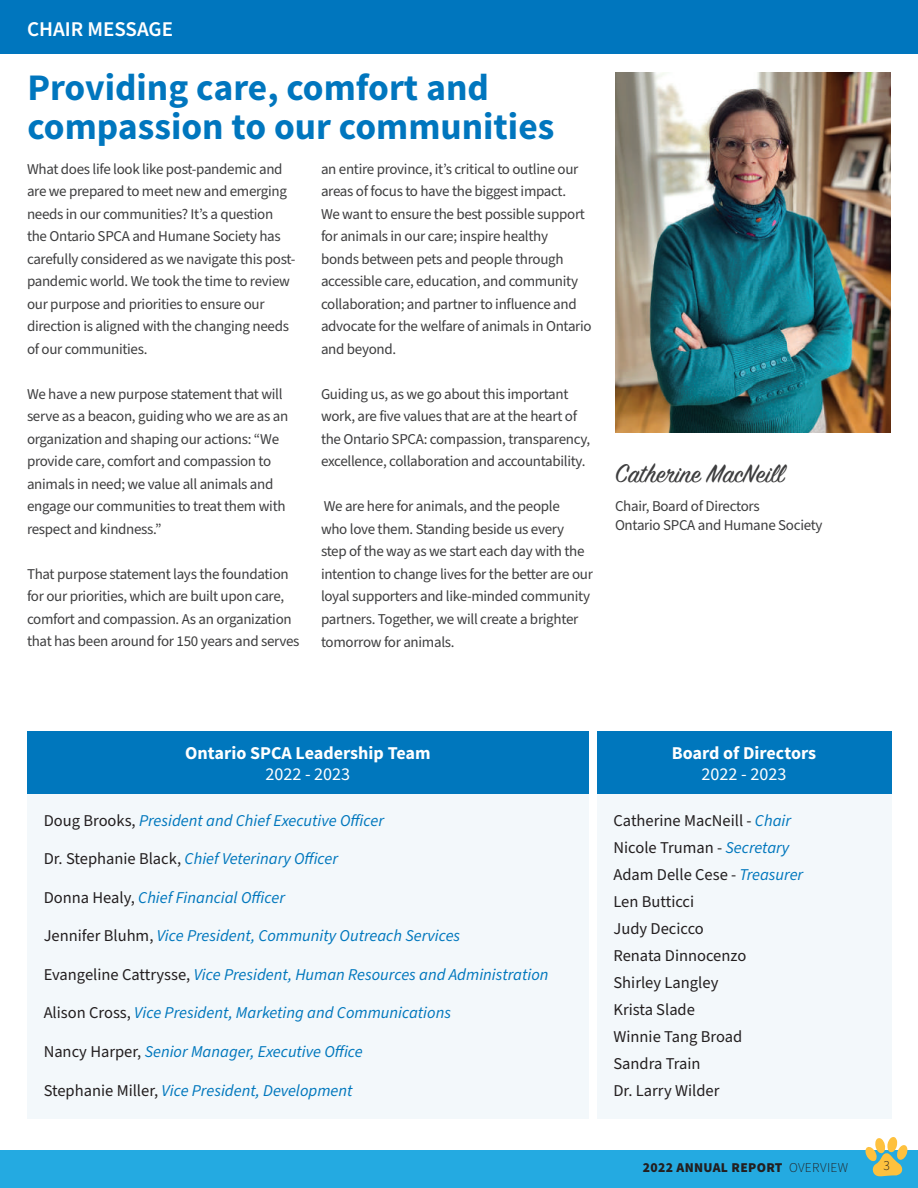
<style>
.page{position:relative;width:918px;height:1188px;background:#fff}
.page>*{position:absolute;margin:0;border:0;box-sizing:border-box;transform-origin:0 0}
.t1{font:700 37.5px/39px "Source Sans Pro";color:#0076be}
.t2{font:28.5px "Sign Painter House Script";color:#3e3e3f}
.t3{font:600 21px "Source Sans Pro";color:#fff}
.t4{font:700 18px "Source Sans Pro";color:#fff}
.t5{font:18px "Source Sans Pro";color:#fff}
.t6{font:italic 16.5px "Source Sans Pro";color:#0077bd}
.t7{font:16.5px/27px "Source Sans Pro";color:#231f20}
.t8{font:15px/22.5px "Source Sans Pro";letter-spacing:-.02em;color:#3e3e3f}
.t9{font:900 13.5px "Source Sans Pro";letter-spacing:.025em;color:#231f20}
.t10{font:300 13.5px "Source Sans Pro";color:#231f20}
.s1{font-style:normal;color:#231f20}
.s2{font-style:italic;color:#0077bd}
.s3{font-weight:300}
</style>
<div class="page">
<div style="left:0;top:1150px;width:918px;height:38px;background:#24aae1"></div>
<div style="left:0;top:0;width:918px;height:54px;background:#0076be"></div>
<img style="left:615px;top:72px;width:276px;height:360px">
<div style="left:597px;top:731px;width:294px;height:63px;background:#0077bd"></div>
<div style="left:27px;top:731px;width:562px;height:63px;background:#0077bd"></div>
<div style="left:597px;top:794px;width:294px;height:325px;background:#f3f8fb"></div>
<div style="left:27px;top:794px;width:562px;height:325px;background:#f3f8fb"></div>
<svg style="left:865px;top:1137px;width:43px;height:39px"></svg>
<h3 class="t3" style="left:27px;top:15px;width:148px">CHAIR MESSAGE</h3>
<h1 class="t1" style="left:27px;top:70px;width:528px">Providing care, comfort and compassion to our communities</h1>
<p class="t8" style="left:27px;top:158px;width:270px">What does life look like post-pandemic and are we prepared to meet new and emerging needs in our communities? It’s a question the Ontario SPCA and Humane Society has carefully considered as we navigate this post&shy;pandemic world. We took the time to review our purpose and priorities to ensure our direction is aligned with the changing needs of our communities.</p>
<p class="t8" style="left:27px;top:383px;width:263px">We have a new purpose statement that will serve as a beacon, guiding who we are as an organization and shaping our actions: “We provide care, comfort and compassion to animals in need; we value all animals and engage our communities to treat them with respect and kindness.”</p>
<p class="t8" style="left:27px;top:563px;width:274px">That purpose statement lays the foundation for our priorities, which are built upon care, comfort and compassion. As an organization that has been around for 150 years and serves</p>
<p class="t8" style="left:321px;top:158px;width:272px">an entire province, it’s critical to outline our areas of focus to have the biggest impact.<br>We want to ensure the best possible support for animals in our care; inspire healthy<br>bonds between pets and people through accessible care, education, and community collaboration; and partner to influence and advocate for the welfare of animals in Ontario and beyond.</p>
<p class="t8" style="left:321px;top:383px;width:271px">Guiding us, as we go about this important work, are five values that are at the heart of the Ontario SPCA: compassion, transparency, excellence, collaboration and accountability.</p>
<p class="t8" style="left:321px;top:495px;width:274px">We are here for animals, and the people<br>who love them. Standing beside us every step of the way as we start each day with the intention to change lives for the better are our loyal supporters and like-minded community partners. Together, we will create a brighter tomorrow for animals.</p>
<h2 class="t2" style="left:615px;top:456px;width:171px">Catherine MacNeill</h2>
<p class="t8" style="left:615px;top:497px;width:209px;line-height:19.5px">Chair, Board of Directors<br>Ontario SPCA and Humane Society</p>
<p class="t4" style="left:185px;top:741px;width:247px">Ontario SPCA Leadership Team</p>
<p class="t5" style="left:266px;top:762px;width:86px">2022 - 2023</p>
<p class="t6" style="left:44px;top:809px;width:342px"><span class="s1">Doug Brooks,</span> President and Chief Executive Officer</p>
<p class="t6" style="left:44px;top:848px;width:296px"><span class="s1">Dr. Stephanie Black,</span> Chief Veterinary Officer</p>
<p class="t6" style="left:44px;top:886px;width:243px"><span class="s1">Donna Healy,</span> Chief Financial Officer</p>
<p class="t6" style="left:44px;top:925px;width:418px"><span class="s1">Jennifer Bluhm,</span> Vice President, Community Outreach Services</p>
<p class="t6" style="left:44px;top:963px;width:506px"><span class="s1">Evangeline Cattrysse,</span> Vice President, Human Resources and Administration</p>
<p class="t6" style="left:44px;top:1002px;width:409px"><span class="s1">Alison Cross,</span> Vice President, Marketing and Communications</p>
<p class="t6" style="left:44px;top:1041px;width:321px"><span class="s1">Nancy Harper,</span> Senior Manager, Executive Office</p>
<p class="t6" style="left:44px;top:1079px;width:310px"><span class="s1">Stephanie Miller,</span> Vice President, Development</p>
<p class="t4" style="left:672px;top:741px;width:146px">Board of Directors</p>
<p class="t5" style="left:702px;top:762px;width:86px">2022 - 2023</p>
<p class="t7" style="left:614px;top:807px;width:191px">Catherine MacNeill - <span class="s2">Chair<br></span>Nicole Truman - <span class="s2">Secretary<br></span>Adam Delle Cese - <span class="s2">Treasurer<br></span>Len Butticci<br>Judy Decicco<br>Renata Dinnocenzo<br>Shirley Langley<br>Krista Slade<br>Winnie Tang Broad<br>Sandra Train<br>Dr. Larry Wilder</p>
<p class="t9" style="left:643px;top:1159px;width:207px">2022 ANNUAL REPORT <span class="s3">OVERVIEW</span></p>
<p class="t10" style="left:884px;top:1156px;width:8px">3</p>
</div>
